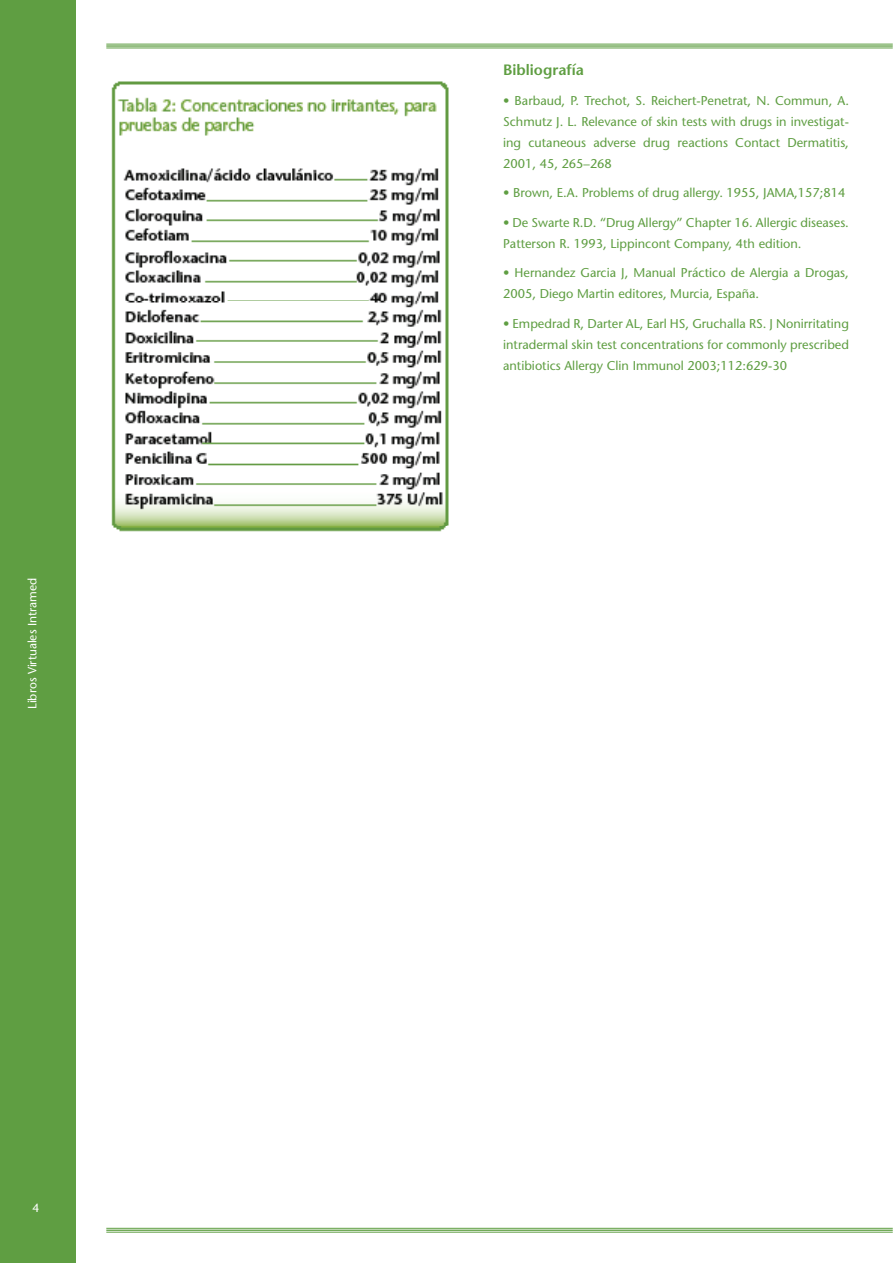
<style>
.page{position:relative;width:893px;height:1263px;background:#fff}
.page>*{position:absolute;margin:0;border:0;box-sizing:border-box;transform-origin:0 0}
.t1{font:600 15px "Stone Sans";color:#5f9e42}
.t2{font:12.75px/21px "Stone Sans";color:#5f9e42;text-align:justify}
.t3{font:12px "Stone Sans";color:#fff}
</style>
<div class="page">
<div style="left:0;top:0;width:75px;height:1263px;background:#5f9e42"></div>
<hr style="left:106px;top:44px;width:787px;height:1px;background:#5e9e42">
<hr style="left:106px;top:45px;width:787px;height:2px;background:#5e9e42">
<hr style="left:106px;top:48px;width:787px;height:1px;background:#5e9e42">
<hr style="left:106px;top:1228px;width:787px;height:1px;background:#5e9e42">
<hr style="left:106px;top:1229px;width:787px;height:2px;background:#5e9e42">
<hr style="left:106px;top:1232px;width:787px;height:1px;background:#5e9e42">
<img style="left:111px;top:81px;width:338px;height:451px">
<p class="t3" style="left:25px;top:709px;width:133px;rotate:-90deg">Libros Virtuales Intramed</p>
<p class="t1" style="left:503px;top:61px;width:82px">Bibliografía</p>
<p class="t2" style="left:503px;top:90px;width:347px">• Barbaud, P. Trechot, S. Reichert-Penetrat, N. Commun, A.<br>Schmutz J. L. Relevance of skin tests with drugs in investigat&shy;ing cutaneous adverse drug reactions Contact Dermatitis, 2001, 45, 265–268</p>
<p class="t2" style="left:503px;top:182px;width:344px">• Brown, E.A. Problems of drug allergy. 1955, JAMA,157;814</p>
<p class="t2" style="left:503px;top:212px;width:347px">• De Swarte R.D. “Drug Allergy” Chapter 16. Allergic diseases.<br>Patterson R. 1993, Lippincont Company, 4th edition.</p>
<p class="t2" style="left:503px;top:262px;width:347px">• Hernandez Garcia J, Manual Práctico de Alergia a Drogas,<br>2005, Diego Martin editores, Murcia, España.</p>
<p class="t2" style="left:503px;top:313px;width:347px">• Empedrad R, Darter AL, Earl HS, Gruchalla RS. J Nonirritating intradermal skin test concentrations for commonly prescribed antibiotics Allergy Clin Immunol 2003;112:629-30</p>
</div>
